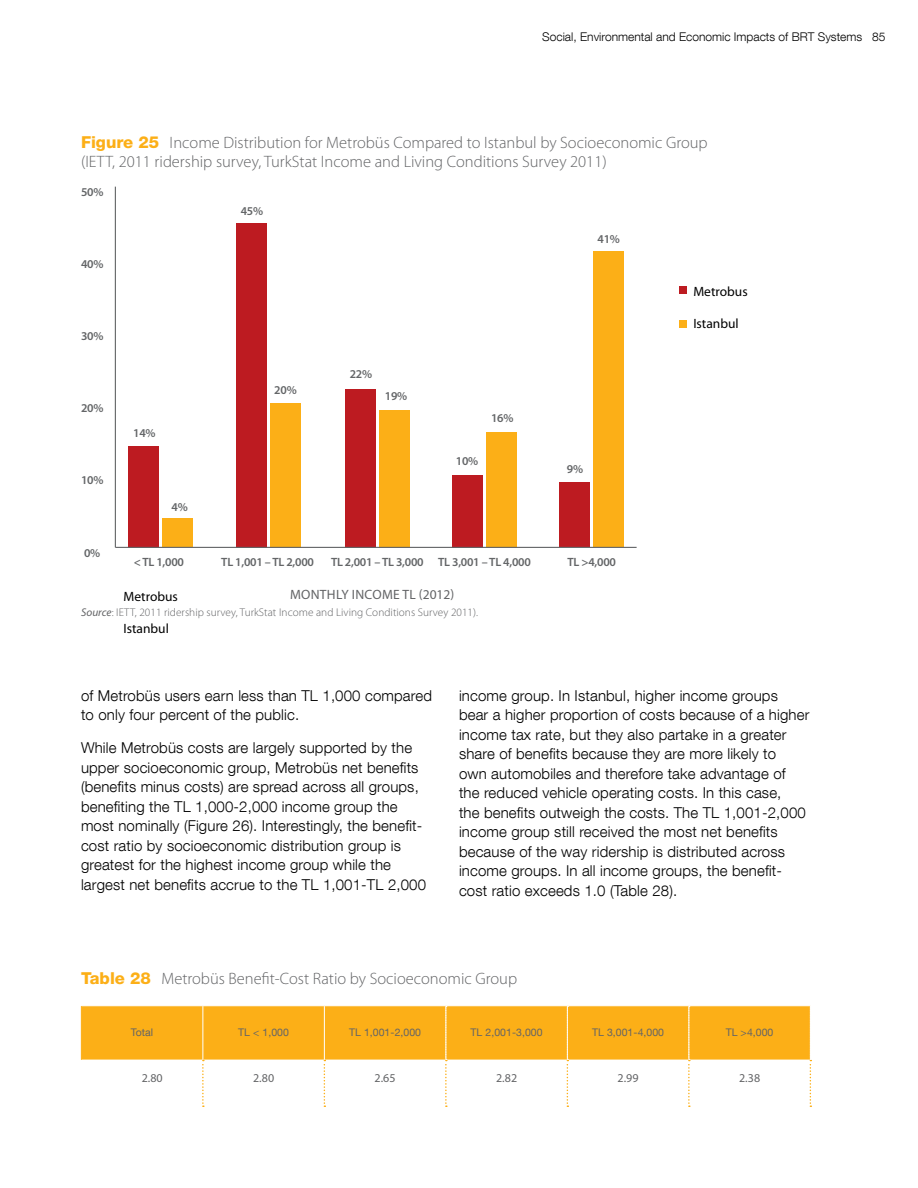
<style>
.page{position:relative;width:918px;height:1188px;background:#fff}
.page>*{position:absolute;margin:0;border:0;box-sizing:border-box;transform-origin:0 0}
.t1{font:300 16.5px/19.8px "Myriad Pro";color:#636466}
.t2{font:300 15px/19.5px "Helvetica Neue LT Com";letter-spacing:.01em;color:#000}
.t3{font:13.5px "Myriad Pro";color:#000}
.t4{font:13.5px "Myriad Pro";letter-spacing:.02em;color:#636466}
.t5{font:600 12px "Myriad Pro";letter-spacing:-.02em;color:#636567}
.t6{font:300 12px "Helvetica Neue LT Com";color:#000}
.t7{font:12px "Myriad Pro";letter-spacing:.005em;color:#636466}
.t8{font:300 11.25px "Myriad Pro";letter-spacing:.005em;color:#636466}
.t9{font:10.5px "Helvetica Neue LT Com";letter-spacing:.005em;color:#636466}
.s1{font-family:"Helvetica Neue LT";font-weight:800;color:#fcaf17}
.s2{font-weight:400;font-style:italic}
</style>
<div class="page">
<div style="left:162px;top:519px;width:31px;height:28px;background:#fcaf17"></div>
<div style="left:128px;top:446px;width:31px;height:101px;background:#bd1b21"></div>
<div style="left:270px;top:403px;width:30px;height:144px;background:#fcaf17"></div>
<div style="left:236px;top:223px;width:30px;height:324px;background:#bd1b21"></div>
<div style="left:379px;top:410px;width:31px;height:137px;background:#fcaf17"></div>
<div style="left:345px;top:389px;width:31px;height:158px;background:#bd1b21"></div>
<div style="left:486px;top:432px;width:31px;height:115px;background:#fcaf17"></div>
<div style="left:452px;top:475px;width:31px;height:72px;background:#bd1b21"></div>
<div style="left:593px;top:252px;width:31px;height:295px;background:#fcaf17"></div>
<div style="left:559px;top:482px;width:31px;height:65px;background:#bd1b21"></div>
<hr style="left:115px;top:547px;width:522px;height:1px;background:#636567">
<hr style="left:115px;top:187px;width:1px;height:360px;background:#636567">
<div style="left:679px;top:286px;width:8px;height:8px;background:#bd1b21"></div>
<div style="left:679px;top:320px;width:8px;height:8px;background:#fcaf17"></div>
<svg style="left:82px;top:1006px;width:729px;height:101px"></svg>
<hr style="left:81px;top:1006px;width:1px;height:54px;background:#fcaf17">
<p class="t6" style="left:542px;top:29px;width:345px">Social, Environmental and Economic Impacts of BRT Systems 85</p>
<p class="t1" style="left:81px;top:132px;width:628px"><span class="s1">Figure 25</span> Income Distribution for Metrobüs Compared to Istanbul by Socioeconomic Group (IETT, 2011 ridership survey, TurkStat Income and Living Conditions Survey 2011)</p>
<p class="t5" style="left:81px;top:184px;width:24px">50%</p>
<p class="t5" style="left:81px;top:256px;width:24px">40%</p>
<p class="t5" style="left:81px;top:328px;width:24px">30%</p>
<p class="t5" style="left:81px;top:401px;width:24px">20%</p>
<p class="t5" style="left:81px;top:473px;width:24px">10%</p>
<p class="t5" style="left:133px;top:425px;width:24px">14%</p>
<p class="t5" style="left:172px;top:499px;width:18px">4%</p>
<p class="t5" style="left:241px;top:203px;width:24px">45%</p>
<p class="t5" style="left:274px;top:383px;width:24px">20%</p>
<p class="t5" style="left:350px;top:366px;width:24px">22%</p>
<p class="t5" style="left:385px;top:388px;width:24px">19%</p>
<p class="t5" style="left:456px;top:453px;width:24px">10%</p>
<p class="t5" style="left:491px;top:411px;width:24px">16%</p>
<p class="t5" style="left:598px;top:231px;width:24px">41%</p>
<p class="t5" style="left:567px;top:461px;width:18px">9%</p>
<p class="t5" style="left:84px;top:545px;width:18px">0%</p>
<p class="t5" style="left:134px;top:554px;width:52px">&lt; TL 1,000</p>
<p class="t5" style="left:221px;top:554px;width:94px">TL 1,001 – TL 2,000</p>
<p class="t5" style="left:331px;top:554px;width:201px">TL 2,001 – TL 3,000 TL 3,001 – TL 4,000</p>
<p class="t5" style="left:568px;top:554px;width:50px">TL &gt;4,000</p>
<p class="t4" style="left:290px;top:587px;width:166px">MONTHLY INCOME TL (2012)</p>
<p class="t5" style="left:427px;top:583px;width:18px">2%</p>
<p class="t3" style="left:124px;top:588px;width:56px">Metrobus</p>
<p class="t3" style="left:124px;top:621px;width:47px">Istanbul</p>
<p class="t8" style="left:81px;top:606px;width:399px"><span class="s2">Source</span>: IETT, 2011 ridership survey, TurkStat Income and Living Conditions Survey 2011).</p>
<p class="t3" style="left:693px;top:283px;width:56px">Metrobus</p>
<p class="t3" style="left:693px;top:315px;width:47px">Istanbul</p>
<p class="t2" style="left:81px;top:685px;width:353px">of Metrobüs users earn less than TL 1,000 compared to only four percent of the public.</p>
<p class="t2" style="left:81px;top:738px;width:347px">While Metrobüs costs are largely supported by the upper socioeconomic group, Metrobüs net benefits (benefits minus costs) are spread across all groups, benefiting the TL 1,000-2,000 income group the most nominally (Figure 26). Interestingly, the benefit&shy;cost ratio by socioeconomic distribution group is greatest for the highest income group while the largest net benefits accrue to the TL 1,001-TL 2,000</p>
<p class="t2" style="left:459px;top:685px;width:352px">income group. In Istanbul, higher income groups bear a higher proportion of costs because of a higher income tax rate, but they also partake in a greater share of benefits because they are more likely to<br>own automobiles and therefore take advantage of the reduced vehicle operating costs. In this case,<br>the benefits outweigh the costs. The TL 1,001-2,000 income group still received the most net benefits because of the way ridership is distributed across income groups. In all income groups, the benefit&shy;cost ratio exceeds 1.0 (Table 28).</p>
<p class="t1" style="left:81px;top:968px;width:438px"><span class="s1">Table 28</span> Metrobüs Benefit-Cost Ratio by Socioeconomic Group</p>
<p class="t9" style="left:131px;top:1026px;width:24px">Total</p>
<p class="t9" style="left:238px;top:1026px;width:52px">TL &lt; 1,000</p>
<p class="t9" style="left:349px;top:1026px;width:74px">TL 1,001-2,000</p>
<p class="t9" style="left:471px;top:1026px;width:74px">TL 2,001-3,000</p>
<p class="t9" style="left:592px;top:1026px;width:74px">TL 3,001-4,000</p>
<p class="t9" style="left:726px;top:1026px;width:49px">TL &gt;4,000</p>
<p class="t7" style="left:142px;top:1071px;width:23px">2.80</p>
<p class="t7" style="left:253px;top:1071px;width:23px">2.80</p>
<p class="t7" style="left:375px;top:1071px;width:23px">2.65</p>
<p class="t7" style="left:496px;top:1071px;width:23px">2.82</p>
<p class="t7" style="left:618px;top:1071px;width:23px">2.99</p>
<p class="t7" style="left:739px;top:1071px;width:23px">2.38</p>
</div>
